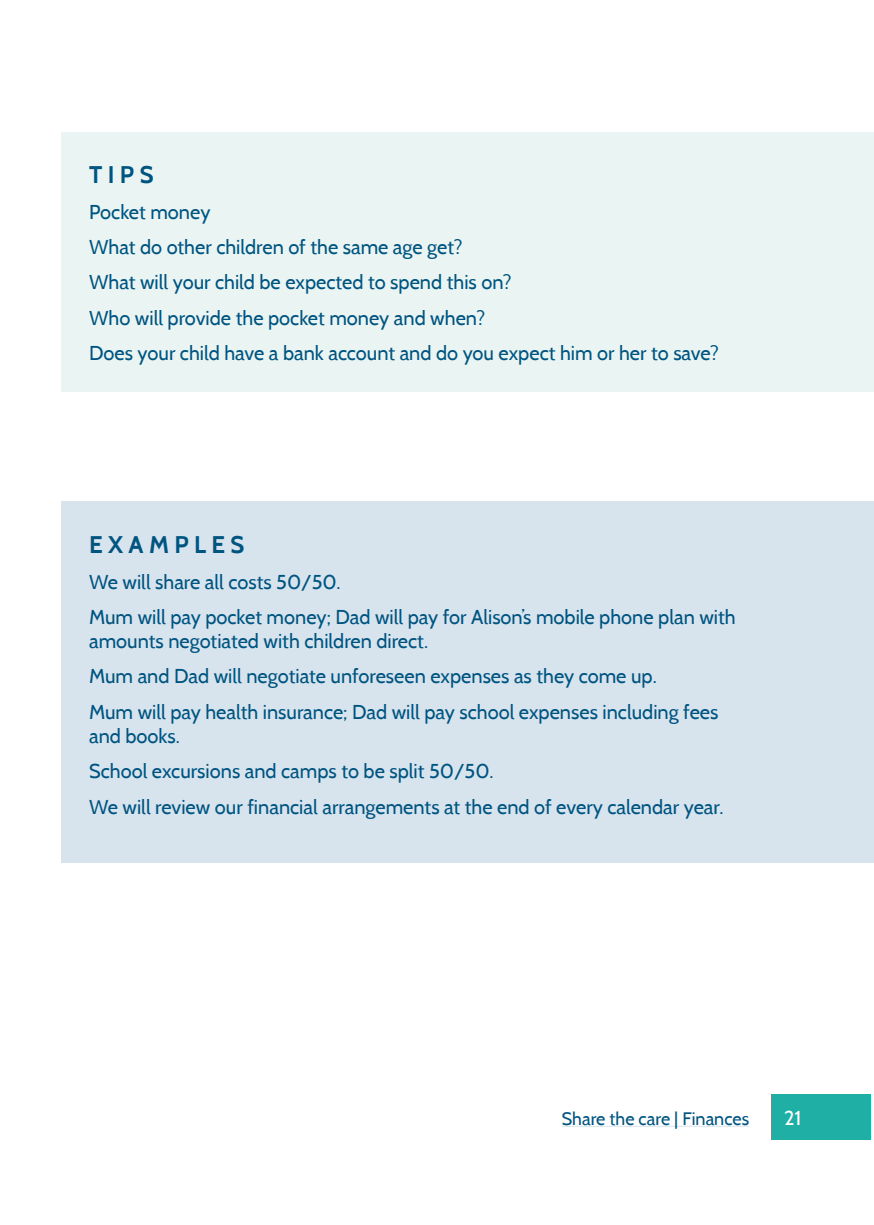
<style>
.page{position:relative;width:874px;height:1225px;background:#fff}
.page>*{position:absolute;margin:0;border:0;box-sizing:border-box;transform-origin:0 0}
.t1{font:700 24px "Cabin";color:#005480}
.t2{font:20px/35.4px "Cabin";color:#005480}
.t3{font:20px "Cabin";color:#fff}
.t4{font:18px "Cabin";color:#005480}
</style>
<div class="page">
<div style="left:771px;top:1094px;width:99px;height:46px;background:#1fafa4"></div>
<div style="left:61px;top:132px;width:812px;height:259px;background:#eaf5f3"></div>
<div style="left:61px;top:502px;width:812px;height:361px;background:#d7e4ee"></div>
<hr style="left:561px;top:1125px;width:187px;height:1px;background:#d7e4ee">
<p class="t1" style="left:89px;top:160px;width:66px">T I P S</p>
<p class="t2" style="left:89px;top:194px;width:631px">Pocket money<br>What do other children of the same age get?<br>What will your child be expected to spend this on?<br>Who will provide the pocket money and when?<br>Does your child have a bank account and do you expect him or her to save?</p>
<p class="t1" style="left:89px;top:530px;width:157px">E X A M P L E S</p>
<p class="t2" style="left:89px;top:564px;width:648px">We will share all costs 50/50.<br>Mum will pay pocket money; Dad will pay for Alison’s mobile phone plan with</p>
<p class="t2" style="left:89px;top:623px;width:630px">amounts negotiated with children direct.<br>Mum and Dad will negotiate unforeseen expenses as they come up.<br>Mum will pay health insurance; Dad will pay school expenses including fees</p>
<p class="t2" style="left:89px;top:718px;width:635px">and books.<br>School excursions and camps to be split 50/50.<br>We will review our financial arrangements at the end of every calendar year.</p>
<p class="t4" style="left:561px;top:1107px;width:189px">Share the care | Finances</p>
<p class="t3" style="left:783px;top:1105px;width:19px">21</p>
</div>
